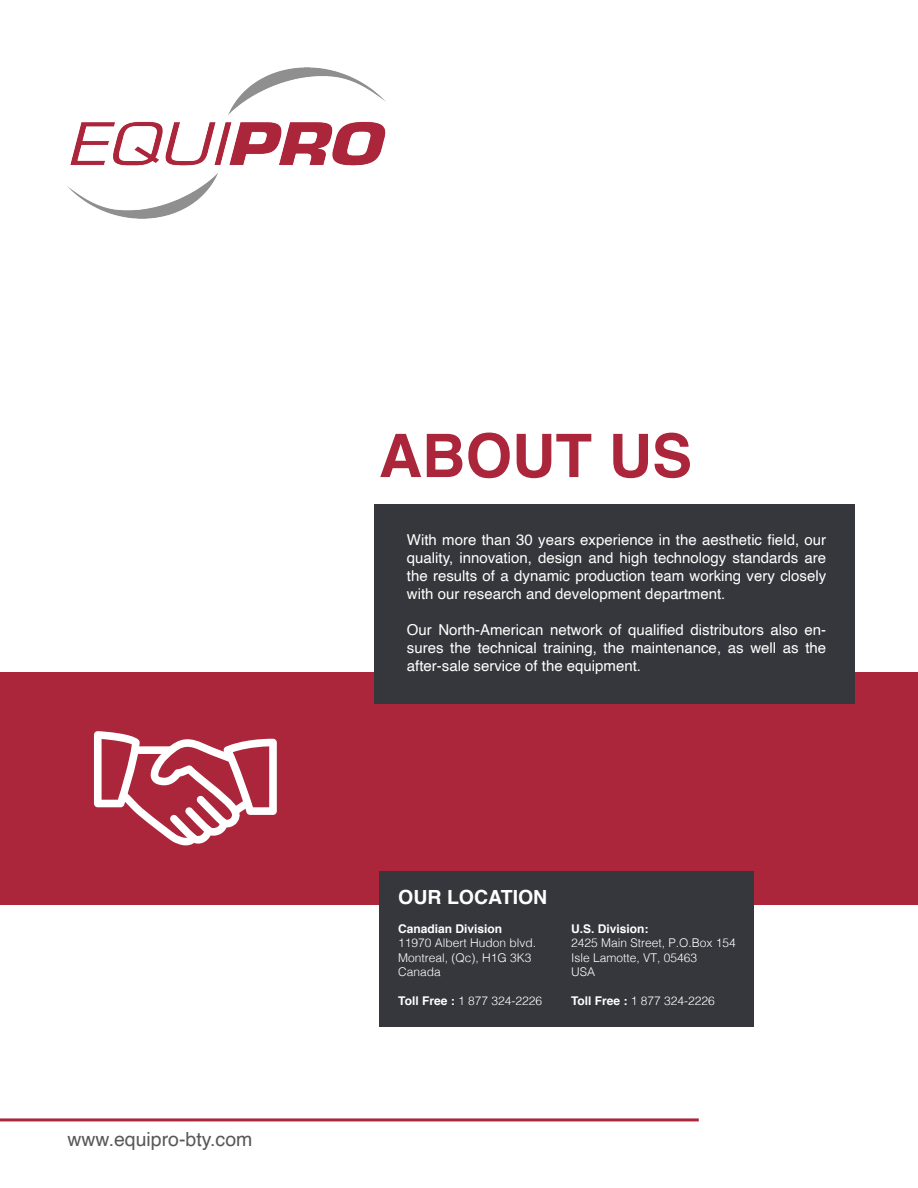
<style>
.page{position:relative;width:918px;height:1188px;background:#fff}
.page>*{position:absolute;margin:0;border:0;box-sizing:border-box;transform-origin:0 0}
.Titre{font:700 60px "Helvetica";color:#ab253b}
.droite_tableau{font:19.5px "Helvetica";color:#57585a}
.droite_tableau-2{font:700 19.5px "Helvetica";color:#fff}
.droite_tableau-3{font:15px/18px "Helvetica";color:#fff;text-align:justify}
.droite_tableau-4{font:300 12px "Helvetica";color:#fff}
.droite_tableau-5{font:700 12px "Helvetica";color:#fff}
.s1{font-weight:700}
</style>
<div class="page">
<div style="left:0;top:672px;width:918px;height:232px;background:#ab253b"></div>
<svg style="left:94px;top:731px;width:183px;height:114px"></svg>
<div style="left:374px;top:504px;width:480px;height:200px;background:#35373c"></div>
<hr style="left:0;top:1118px;width:699px;height:3px;background:#ab253b">
<div style="left:380px;top:871px;width:374px;height:156px;background:#35373c"></div>
<img style="left:68px;top:68px;width:317px;height:150px">
<p class="droite_tableau" style="left:68px;top:1125px;width:186px">www.equipro-bty.com</p>
<p class="Titre" style="left:379px;top:408px;width:315px">ABOUT US</p>
<p class="droite_tableau-3" style="left:407px;top:531px;width:421px">With more than 30 years experience in the aesthetic field, our quality, innovation, design and high technology standards are the results of a dynamic production team working very closely with our research and development department.</p>
<p class="droite_tableau-3" style="left:407px;top:621px;width:421px">Our North-American network of qualified distributors also en&shy;sures the technical training, the maintenance, as well as the after-sale service of the equipment.</p>
<p class="droite_tableau-2" style="left:398px;top:881px;width:151px">OUR LOCATION</p>
<p class="droite_tableau-5" style="left:398px;top:919px;width:106px">Canadian Division</p>
<p class="droite_tableau-4" style="left:398px;top:933px;width:140px">11970 Albert Hudon blvd.</p>
<p class="droite_tableau-4" style="left:398px;top:947px;width:135px">Montreal, (Qc), H1G 3K3</p>
<p class="droite_tableau-4" style="left:398px;top:961px;width:44px">Canada</p>
<p class="droite_tableau-4" style="left:398px;top:990px;width:145px"><span class="s1">Toll Free :</span> 1 877 324-2226</p>
<p class="droite_tableau-5" style="left:571px;top:919px;width:79px">U.S. Division:</p>
<p class="droite_tableau-4" style="left:571px;top:933px;width:166px">2425 Main Street, P.O.Box 154</p>
<p class="droite_tableau-4" style="left:571px;top:947px;width:128px">Isle Lamotte, VT, 05463</p>
<p class="droite_tableau-4" style="left:571px;top:961px;width:25px">USA</p>
<p class="droite_tableau-4" style="left:571px;top:990px;width:145px"><span class="s1">Toll Free :</span> 1 877 324-2226</p>
</div>
